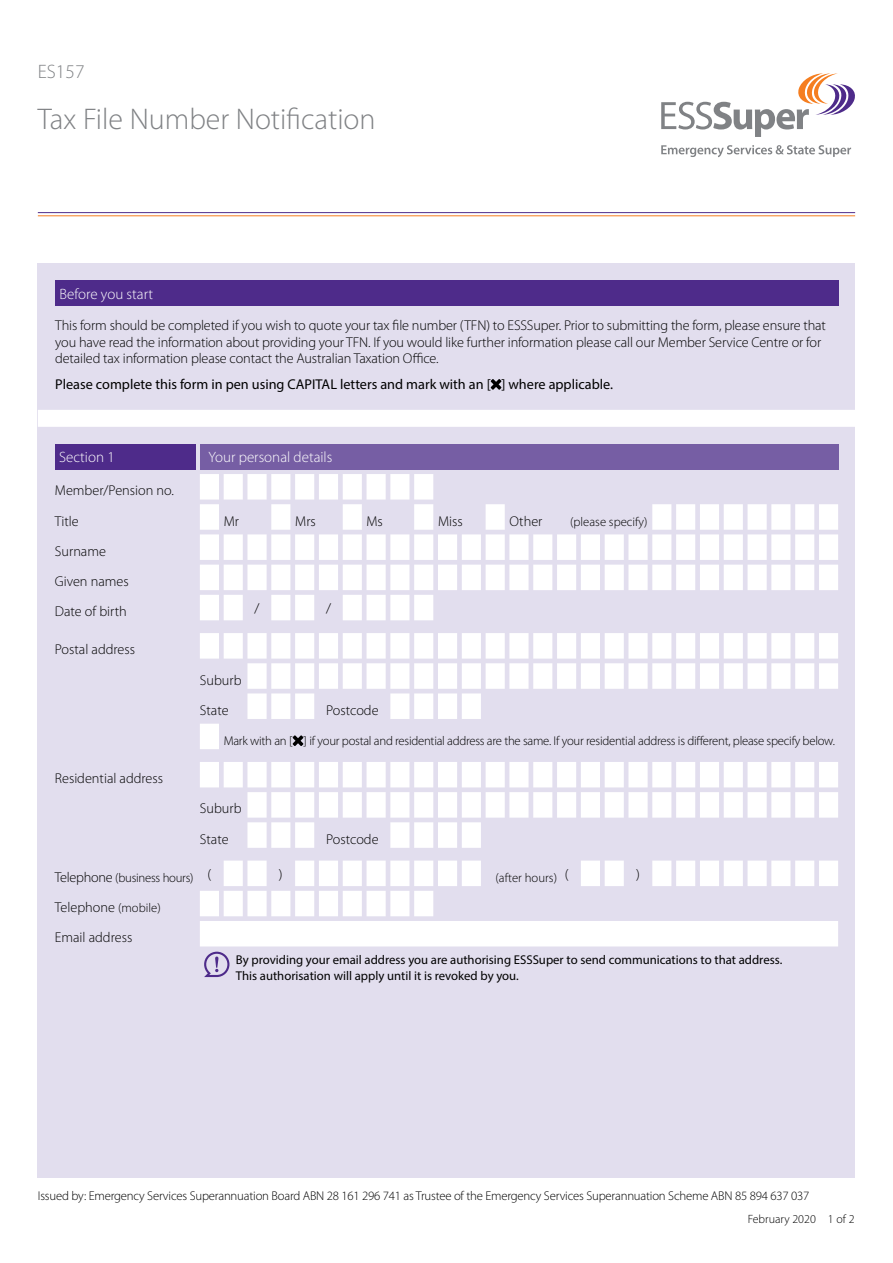
<style>
.page{position:relative;width:893px;height:1263px;background:#fff}
.page>*{position:absolute;margin:0;border:0;box-sizing:border-box;transform-origin:0 0}
.t1{font:300 30px "Myriad Pro";color:#808285}
.t2{font:300 19.5px "Myriad Pro";color:#808285}
.t3{font:300 15px "Myriad Pro";color:#fff}
.t4{font:300 14.25px/30.2px "Myriad Pro";letter-spacing:-.01em;color:#000}
.t5{font:14.25px "Myriad Pro";color:#000}
.t6{font:300 12.75px "Myriad Pro";letter-spacing:-.015em;color:#000}
.t7{font:12.75px/15.3px "Myriad Pro";color:#000}
.t8{font:300 12px "Myriad Pro";color:#000}
.s1{font-size:14.25px}
.s2{font-size:12.75px}
</style>
<div class="page">
<div style="left:38px;top:264px;width:817px;height:914px;background:#e2deee"></div>
<svg style="left:661px;top:73px;width:194px;height:64px"></svg>
<svg style="left:661px;top:145px;width:190px;height:12px"></svg>
<hr style="left:38px;top:212px;width:817px;height:1px;background:#4e2b8a">
<hr style="left:38px;top:215px;width:817px;height:1px;background:#f57e20">
<div style="left:55px;top:281px;width:783px;height:25px;background:#4e2b8a"></div>
<div style="left:38px;top:410px;width:817px;height:17px;background:#fff"></div>
<svg style="left:491px;top:379px;width:10px;height:11px"></svg>
<div style="left:55px;top:444px;width:140px;height:25px;background:#4e2b8a"></div>
<div style="left:200px;top:444px;width:638px;height:25px;background:#765ea4"></div>
<svg style="left:200px;top:474px;width:638px;height:472px"></svg>
<svg style="left:293px;top:735px;width:10px;height:11px"></svg>
<svg style="left:204px;top:952px;width:26px;height:25px"></svg>
<h2 class="t2" style="left:38px;top:60px;width:48px">ES157</h2>
<h1 class="t1" style="left:38px;top:101px;width:339px">Tax File Number Notification</h1>
<p class="t3" style="left:60px;top:285px;width:95px">Before you start</p>
<p class="t4" style="left:55px;top:317px;width:772px;line-height:16.5px">This form should be completed if you wish to quote your tax file number (TFN) to ESSSuper. Prior to submitting the form, please ensure that you have read the information about providing your TFN. If you would like further information please call our Member Service Centre or for detailed tax information please contact the Australian Taxation Office.</p>
<p class="t5" style="left:55px;top:375px;width:559px">Please complete this form in pen using CAPITAL letters and mark with an [ ] where applicable.</p>
<p class="t3" style="left:59px;top:448px;width:57px">Section 1</p>
<p class="t3" style="left:208px;top:448px;width:126px">Your personal details</p>
<p class="t4" style="left:55px;top:475px;width:121px">Member/Pension no.<br>Title</p>
<p class="t4" style="left:224px;top:505px;width:17px">Mr</p>
<p class="t4" style="left:295px;top:505px;width:22px">Mrs</p>
<p class="t4" style="left:367px;top:505px;width:18px">Ms</p>
<p class="t4" style="left:438px;top:505px;width:26px">Miss</p>
<p class="t4" style="left:509px;top:505px;width:35px">Other</p>
<p class="t6" style="left:570px;top:514px;width:79px">(please specify)</p>
<p class="t4" style="left:55px;top:536px;width:75px">Surname<br>Given names<br>Date of birth</p>
<p class="t4" style="left:55px;top:634px;width:82px">Postal address</p>
<p class="t4" style="left:55px;top:763px;width:110px">Residential address</p>
<p class="t4" style="left:255px;top:593px;width:7px">/</p>
<p class="t4" style="left:326px;top:593px;width:7px">/</p>
<p class="t4" style="left:200px;top:665px;width:43px">Suburb<br>State</p>
<p class="t4" style="left:326px;top:695px;width:54px">Postcode</p>
<p class="t6" style="left:224px;top:733px;width:613px">Mark with an [ ] if your postal and residential address are the same. If your residential address is different, please specify below.</p>
<p class="t4" style="left:200px;top:793px;width:43px">Suburb<br>State</p>
<p class="t4" style="left:326px;top:824px;width:54px">Postcode</p>
<p class="t6" style="left:55px;top:870px;width:158px"><span class="s1">Telephone</span> (business hours) <sup>(</sup></p>
<p class="t4" style="left:279px;top:859px;width:5px">)</p>
<p class="t6" style="left:496px;top:870px;width:74px">(after hours) <sup>(</sup></p>
<p class="t4" style="left:636px;top:859px;width:5px">)</p>
<p class="t4" style="left:55px;top:892px;width:107px">Telephone <span class="s2">(mobile)<br></span>Email address</p>
<p class="t7" style="left:236px;top:952px;width:548px">By providing your email address you are authorising ESSSuper to send communications to that address.<br>This authorisation will apply until it is revoked by you.</p>
<p class="t6" style="left:38px;top:1188px;width:773px">Issued by: Emergency Services Superannuation Board ABN 28 161 296 741 as Trustee of the Emergency Services Superannuation Scheme ABN 85 894 637 037</p>
<p class="t8" style="left:748px;top:1211px;width:109px">February 2020 1 of 2</p>
</div>
